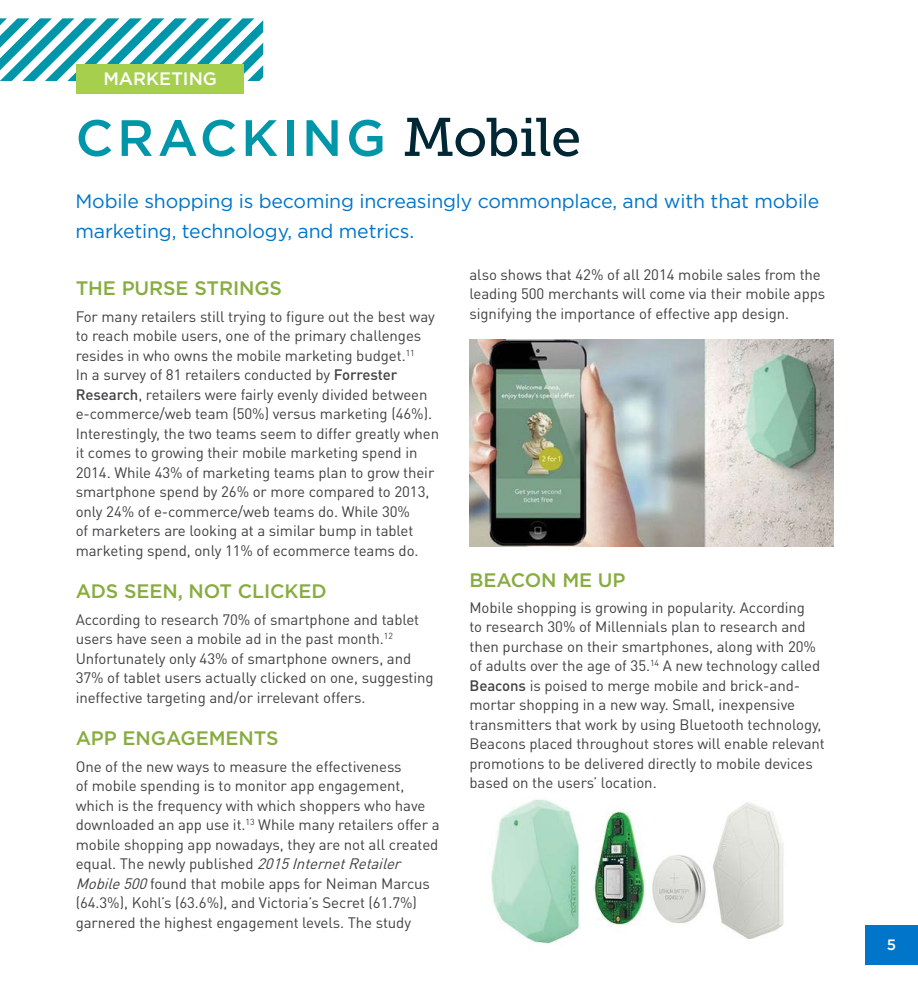
<style>
.page{position:relative;width:918px;height:999px;background:#fff}
.page>*{position:absolute;margin:0;border:0;box-sizing:border-box;transform-origin:0 0}
.t1{font:500 51px "Gotham";letter-spacing:.075em;color:#0096a9}
.t2{font:19.5px/30px "Gotham";letter-spacing:-.01em;color:#0075c9}
.t3{font:500 19.5px "Gotham";letter-spacing:-.005em;color:#87ac3f}
.t4{font:500 18px "Gotham";color:#fff}
.t5{font:15px/19.5px "DINOT";letter-spacing:-.005em;color:#414042}
.t6{font:500 15px "Gotham";color:#fff}
.s1{font-family:"Museo Slab 500";font-weight:400;font-size:54px;color:#012735}
.s2{font-weight:500}
.s3{font-style:italic}
</style>
<div class="page">
<div style="left:865px;top:926px;width:53px;height:39px;background:#0075c9"></div>
<svg style="left:0;top:18px;width:263px;height:63px"></svg>
<div style="left:76px;top:64px;width:168px;height:29px;background:#a5cf4d"></div>
<img style="left:470px;top:340px;width:364px;height:207px">
<img style="left:491px;top:799px;width:293px;height:145px">
<p class="t4" style="left:103px;top:68px;width:115px">MARKETING</p>
<h1 class="t1" style="left:76px;top:109px;width:507px">CRACKING <span class="s1">Mobile</span></h1>
<h2 class="t2" style="left:76px;top:185px;width:745px">Mobile shopping is becoming increasingly commonplace, and with that mobile marketing, technology, and metrics.</h2>
<h2 class="t3" style="left:76px;top:277px;width:208px">THE PURSE STRINGS</h2>
<p class="t5" style="left:76px;top:306px;width:365px">For many retailers still trying to figure out the best way to reach mobile users, one of the primary challenges resides in who owns the mobile marketing budget.<sup>11<br></sup>In a survey of 81 retailers conducted by <span class="s2">Forrester Research</span>, retailers were fairly evenly divided between e-commerce/web team (50%) versus marketing (46%).<br>Interestingly, the two teams seem to differ greatly when it comes to growing their mobile marketing spend in 2014. While 43% of marketing teams plan to grow their smartphone spend by 26% or more compared to 2013, only 24% of e-commerce/web teams do. While 30%<br>of marketers are looking at a similar bump in tablet marketing spend, only 11% of ecommerce teams do.</p>
<h2 class="t3" style="left:76px;top:580px;width:253px">ADS SEEN, NOT CLICKED</h2>
<p class="t5" style="left:76px;top:609px;width:360px">According to research 70% of smartphone and tablet users have seen a mobile ad in the past month.<sup>12<br></sup>Unfortunately only 43% of smartphone owners, and 37% of tablet users actually clicked on one, suggesting ineffective targeting and/or irrelevant offers.</p>
<h2 class="t3" style="left:76px;top:727px;width:204px">APP ENGAGEMENTS</h2>
<p class="t5" style="left:76px;top:756px;width:365px">One of the new ways to measure the effectiveness<br>of mobile spending is to monitor app engagement, which is the frequency with which shoppers who have downloaded an app use it.<sup>13</sup> While many retailers offer a mobile shopping app nowadays, they are not all created equal. The newly published <span class="s3">2015InternetRetailer Mobile500</span>found that mobile apps for Neiman Marcus (64.3%), Kohl’s (63.6%), and Victoria’s Secret (61.7%) garnered the highest engagement levels. The study</p>
<p class="t5" style="left:469px;top:264px;width:357px">also shows that 42% of all 2014 mobile sales from the leading 500 merchants will come via their mobile apps signifying the importance of effective app design.</p>
<h2 class="t3" style="left:470px;top:569px;width:158px">BEACON ME UP</h2>
<p class="t5" style="left:469px;top:597px;width:357px">Mobile shopping is growing in popularity. According<br>to research 30% of Millennials plan to research and then purchase on their smartphones, along with 20% of adults over the age of 35.<sup>14</sup> A new technology called <span class="s2">Beacons</span> is poised to merge mobile and brick-and&shy;mortar shopping in a new way. Small, inexpensive transmitters that work by using Bluetooth technology, Beacons placed throughout stores will enable relevant promotions to be delivered directly to mobile devices based on the users’ location.</p>
<p class="t6" style="left:887px;top:936px;width:11px">5</p>
</div>
